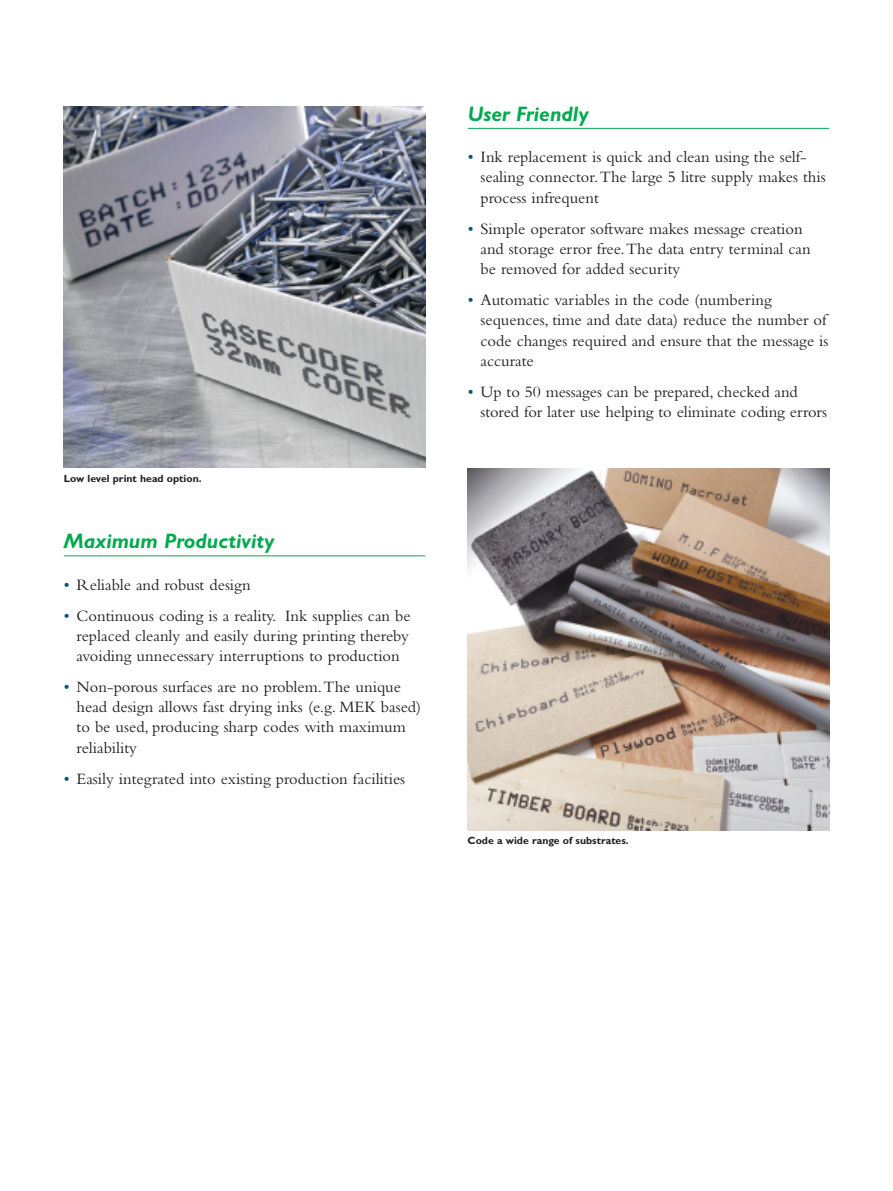
<style>
.page{position:relative;width:893px;height:1191px;background:#fff}
.page>*{position:absolute;margin:0;border:0;box-sizing:border-box;transform-origin:0 0}
.t1{font:italic 700 21px "Gill Sans";color:#00a94e}
.t2{font:16.5px/20.2px "Bembo";color:#231f20}
.t3{font:700 10.5px "Gill Sans";color:#231f20}
.s1{color:#005480}
</style>
<div class="page">
<hr style="left:468px;top:128px;width:361px;height:1px;background:#00a94e">
<img style="left:64px;top:106px;width:361px;height:362px">
<img style="left:468px;top:468px;width:361px;height:362px">
<hr style="left:64px;top:555px;width:361px;height:1px;background:#00a94e">
<p class="t3" style="left:64px;top:474px;width:139px">Low level print head option.</p>
<p class="t1" style="left:64px;top:533px;width:212px">Maximum Productivity</p>
<p class="t2" style="left:64px;top:576px;width:188px"><span class="s1">•</span> Reliable and robust design</p>
<p class="t2" style="left:77px;top:607px;width:336px;text-align:justify;text-indent:-13px"><span class="s1">•</span> Continuous coding is a reality. Ink supplies can be replaced cleanly and easily during printing thereby avoiding unnecessary interruptions to production</p>
<p class="t2" style="left:77px;top:678px;width:346px;text-indent:-13px"><span class="s1">•</span> Non-porous surfaces are no problem.The unique head design allows fast drying inks (e.g. MEK based) to be used, producing sharp codes with maximum reliability</p>
<p class="t2" style="left:64px;top:770px;width:343px"><span class="s1">•</span> Easily integrated into existing production facilities</p>
<p class="t1" style="left:468px;top:106px;width:122px">User Friendly</p>
<p class="t2" style="left:480px;top:148px;width:347px;text-indent:-13px"><span class="s1">•</span> Ink replacement is quick and clean using the self&shy;sealing connector.The large 5 litre supply makes this process infrequent</p>
<p class="t2" style="left:480px;top:220px;width:332px;text-indent:-13px"><span class="s1">•</span> Simple operator software makes message creation and storage error free.The data entry terminal can be removed for added security</p>
<p class="t2" style="left:480px;top:291px;width:350px;text-indent:-13px"><span class="s1">•</span> Automatic variables in the code (numbering sequences, time and date data) reduce the number of code changes required and ensure that the message is accurate</p>
<p class="t2" style="left:480px;top:383px;width:348px;text-indent:-13px"><span class="s1">•</span> Up to 50 messages can be prepared, checked and stored for later use helping to eliminate coding errors</p>
<p class="t3" style="left:468px;top:836px;width:163px">Code a wide range of substrates.</p>
</div>
